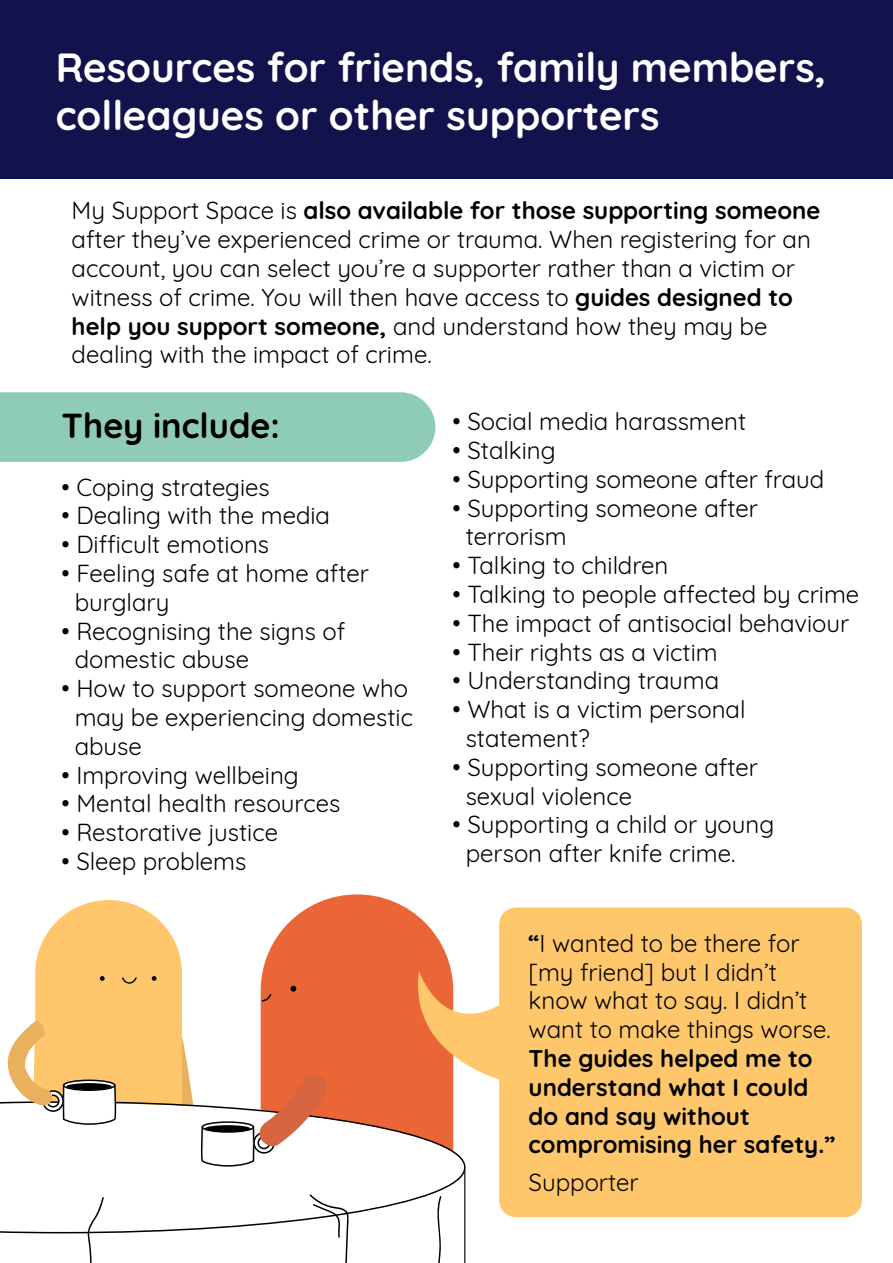
<style>
.page{position:relative;width:893px;height:1263px;background:#fff}
.page>*{position:absolute;margin:0;border:0;box-sizing:border-box;transform-origin:0 0}
.t1{font:700 40.5px/48.6px "Quicksand";color:#fff}
.t2{font:700 34.5px "Quicksand";color:#000}
.t3{font:24px/28.8px "Quicksand";color:#000}
.t4{font:700 24px/28.8px "Quicksand";color:#000}
.s1{font-weight:700}
</style>
<div class="page">
<div style="left:0;top:392px;width:435px;height:70px;background:#8ecbb8"></div>
<svg style="left:261px;top:894px;width:192px;height:207px;fill:#ea6637"></svg>
<svg style="left:0;top:1101px;width:466px;height:133px"></svg>
<svg style="left:435px;top:1196px;width:7px;height:67px"></svg>
<svg style="left:309px;top:1194px;width:40px;height:69px"></svg>
<svg style="left:87px;top:1197px;width:17px;height:66px"></svg>
<svg style="left:290px;top:986px;width:6px;height:6px"></svg>
<svg style="left:261px;top:993px;width:12px;height:9px"></svg>
<svg style="left:0;top:900px;width:193px;height:225px"></svg>
<svg style="left:199px;top:1073px;width:129px;height:94px"></svg>
<div style="left:0;top:0;width:893px;height:178px;background:#12124c"></div>
<div style="left:499px;top:907px;width:363px;height:310px;background:#ffc76c;border-radius:17px"></div>
<svg style="left:407px;top:971px;width:93px;height:112px"></svg>
<h1 class="t1" style="left:56px;top:40px;width:772px">Resources for friends, family members, colleagues or other supporters</h1>
<p class="t3" style="left:72px;top:194px;width:750px">My Support Space is <span class="s1">also available for those supporting someone </span>after they’ve experienced crime or trauma. When registering for an account, you can select you’re a supporter rather than a victim or witness of crime. You will then have access to <span class="s1">guides designed to help you support someone,</span> and understand how they may be dealing with the impact of crime.</p>
<h2 class="t2" style="left:62px;top:397px;width:220px">They include:</h2>
<p class="t3" style="left:62px;top:470px;width:210px">• Coping strategies</p>
<p class="t3" style="left:62px;top:499px;width:270px">• Dealing with the media</p>
<p class="t3" style="left:62px;top:528px;width:209px">• Difficult emotions</p>
<p class="t3" style="left:75px;top:557px;width:296px;text-indent:-13px">• Feeling safe at home after burglary</p>
<p class="t3" style="left:75px;top:614px;width:272px;text-indent:-13px">• Recognising the signs of domestic abuse</p>
<p class="t3" style="left:75px;top:672px;width:340px;text-indent:-13px">• How to support someone who may be experiencing domestic abuse</p>
<p class="t3" style="left:62px;top:758px;width:239px">• Improving wellbeing</p>
<p class="t3" style="left:62px;top:787px;width:280px">• Mental health resources</p>
<p class="t3" style="left:62px;top:816px;width:218px">• Restorative justice</p>
<p class="t3" style="left:62px;top:845px;width:186px">• Sleep problems</p>
<p class="t3" style="left:453px;top:405px;width:295px">• Social media harassment</p>
<p class="t3" style="left:453px;top:434px;width:105px">• Stalking</p>
<p class="t3" style="left:453px;top:462px;width:373px">• Supporting someone after fraud</p>
<p class="t3" style="left:466px;top:491px;width:294px;text-indent:-13px">• Supporting someone after terrorism</p>
<p class="t3" style="left:453px;top:549px;width:217px">• Talking to children</p>
<p class="t3" style="left:453px;top:578px;width:408px">• Talking to people affected by crime</p>
<p class="t3" style="left:453px;top:606px;width:398px">• The impact of antisocial behaviour</p>
<p class="t3" style="left:453px;top:635px;width:267px">• Their rights as a victim</p>
<p class="t3" style="left:453px;top:664px;width:268px">• Understanding trauma</p>
<p class="t3" style="left:466px;top:693px;width:281px;text-indent:-13px">• What is a victim personal statement?</p>
<p class="t3" style="left:466px;top:750px;width:294px;text-indent:-13px">• Supporting someone after sexual violence</p>
<p class="t3" style="left:466px;top:808px;width:310px;text-indent:-13px">• Supporting a child or young person after knife crime.</p>
<p class="t3" style="left:529px;top:926px;width:304px"><span class="s1">“</span>I wanted to be there for [my friend] but I didn’t know what to say. I didn’t want to make things worse.</p>
<p class="t4" style="left:529px;top:1042px;width:308px">The guides helped me to understand what I could do and say without compromising her safety.”</p>
<p class="t3" style="left:529px;top:1166px;width:112px">Supporter</p>
</div>
